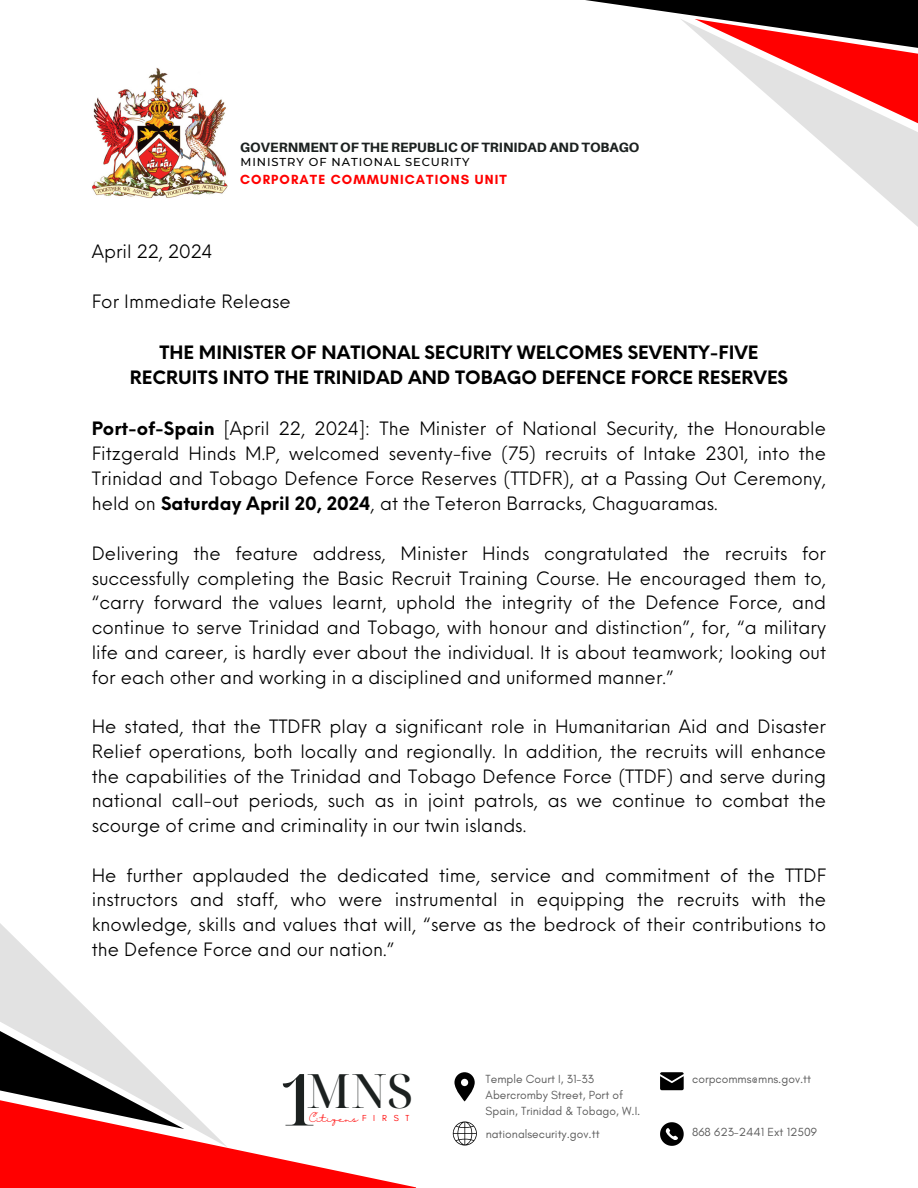
<style>
.page{position:relative;width:918px;height:1188px;background:#fff}
.page>*{position:absolute;margin:0;border:0;box-sizing:border-box;transform-origin:0 0}
.t1{font:500 71.7px "Noto Serif Display";color:#1c2120}
.t2{font:500 47.25px "Noto Serif Display";color:#1c2120}
.t3{font:18px/24.8px "Neue Einstellung";color:#000;text-align:justify}
.t4{font:700 18px/25.8px "Neue Einstellung";color:#000;text-align:center}
.t5{font:800 13.5px "Aileron";color:#1c2120}
.t6{font:700 13.5px "Glacial Indifference";letter-spacing:.08em;color:#f00}
.t7{font:12px/16px "Glacial Indifference";color:#040404}
.t8{font:500 11.4px "Montserrat";letter-spacing:.08em;color:#000}
.t9{font:8.85px "Glacial Indifference";color:#f00}
.t10{font:8.4px "Halimun";color:#f00}
.s1{font-weight:700}
.s2{font-family:"Glacial Indifference";font-size:8.85px}
</style>
<div class="page">
<svg style="left:0;top:923px;width:145px;height:143px"></svg>
<svg style="left:0;top:1066px;width:416px;height:122px"></svg>
<svg style="left:453px;top:1122px;width:23px;height:23px"></svg>
<svg style="left:660px;top:1072px;width:24px;height:18px"></svg>
<svg style="left:660px;top:1122px;width:24px;height:24px"></svg>
<svg style="left:742px;top:73px;width:176px;height:154px"></svg>
<svg style="left:585px;top:0;width:333px;height:73px"></svg>
<img style="left:92px;top:67px;width:136px;height:132px">
<svg style="left:454px;top:1072px;width:21px;height:29px"></svg>
<p class="t5" style="left:240px;top:138px;width:401px">GOVERNMENT OF THE REPUBLIC OF TRINIDAD AND TOBAGO</p>
<h5 class="t8" style="left:241px;top:155px;width:231px">MINISTRY OF NATIONAL SECURITY</h5>
<h4 class="t6" style="left:240px;top:171px;width:268px">CORPORATE COMMUNICATIONS UNIT</h4>
<h3 class="t3" style="left:92px;top:238px;width:122px">April 22, 2024</h3>
<h3 class="t3" style="left:92px;top:287px;width:201px">For Immediate Release</h3>
<h2 class="t4" style="left:130px;top:337px;width:660px">THE MINISTER OF NATIONAL SECURITY WELCOMES SEVENTY-FIVE<br>RECRUITS INTO THE TRINIDAD AND TOBAGO DEFENCE FORCE RESERVES</h2>
<h3 class="t3" style="left:92px;top:414px;width:736px;line-height:25.2px"><span class="s1">Port-of-Spain</span> [April 22, 2024]: The Minister of National Security, the Honourable Fitzgerald Hinds M.P, welcomed seventy-five (75) recruits of Intake 2301, into the Trinidad and Tobago Defence Force Reserves (TTDFR), at a Passing Out Ceremony, held on <span class="s1">Saturday April 20, 2024</span>, at the Teteron Barracks, Chaguaramas.</h3>
<h3 class="t3" style="left:92px;top:539px;width:736px">Delivering the feature address, Minister Hinds congratulated the recruits for successfully completing the Basic Recruit Training Course. He encouraged them to, “carry forward the values learnt, uphold the integrity of the Defence Force, and continue to serve Trinidad and Tobago, with honour and distinction”, for, “a military life and career, is hardly ever about the individual. It is about teamwork; looking out for each other and working in a disciplined and uniformed manner.”</h3>
<h3 class="t3" style="left:92px;top:712px;width:736px">He stated, that the TTDFR play a significant role in Humanitarian Aid and Disaster Relief operations, both locally and regionally. In addition, the recruits will enhance the capabilities of the Trinidad and Tobago Defence Force (TTDF) and serve during national call-out periods, such as in joint patrols, as we continue to combat the scourge of crime and criminality in our twin islands.</h3>
<h3 class="t3" style="left:92px;top:861px;width:736px">He further applauded the dedicated time, service and commitment of the TTDF instructors and staff, who were instrumental in equipping the recruits with the knowledge, skills and values that will, “serve as the bedrock of their contributions to the Defence Force and our nation.”</h3>
<h1 class="t1" style="left:279px;top:1049px;width:42px">1</h1>
<p class="t2" style="left:306px;top:1058px;width:109px">MNS</p>
<p class="t10" style="left:309px;top:1114px;width:79px">Citizens <span class="s2">F I R</span></p>
<p class="t9" style="left:394px;top:1112px;width:17px">S T</p>
<p class="t7" style="left:486px;top:1071px;width:156px">Temple Court I, 31-33<br>Abercromby Street, Port of<br>Spain, Trinidad &amp; Tobago, W.I.</p>
<p class="t7" style="left:692px;top:1071px;width:121px">corpcomms@mns.gov.tt</p>
<p class="t7" style="left:486px;top:1126px;width:116px">nationalsecurity.gov.tt</p>
<p class="t7" style="left:692px;top:1124px;width:126px">868 623-2441 Ext 12509</p>
</div>
